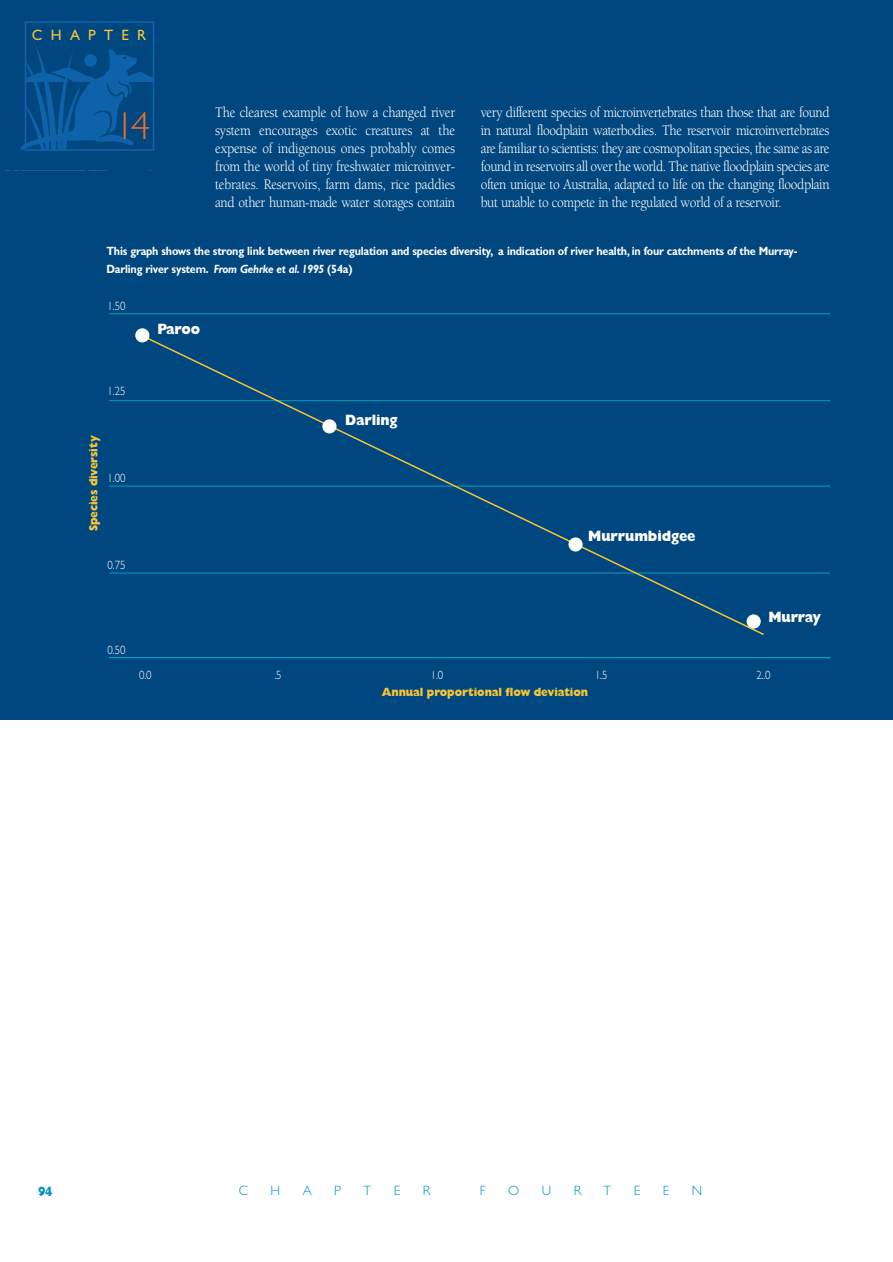
<style>
.page{position:relative;width:893px;height:1262px;background:#fff}
.page>*{position:absolute;margin:0;border:0;box-sizing:border-box;transform-origin:0 0}
.t1{font:300 39px "Gill Sans";color:#e96d2c}
.t2{font:15px/18px "Berkeley";letter-spacing:-.03em;color:#fff;text-align:justify;scale:.9 1}
.t3{font:800 15px "Gill Sans";letter-spacing:-.01em;color:#fff;scale:.9 1}
.t4{font:15px "Gill Sans";letter-spacing:.55em;color:#f5c536}
.t5{font:300 13.5px "Gill Sans";color:#0094bc}
.t6{font:800 13.5px "Gill Sans";color:#0094bc;scale:.8 1}
.t7{font:700 12px/18px "Gill Sans";letter-spacing:-.015em;color:#fff;scale:.9 1}
.t8{font:800 12px "Gill Sans";letter-spacing:-.01em;color:#f5c536;scale:.9 1}
.t9{font:300 12px "Gill Sans";letter-spacing:-.01em;color:#fff;scale:.9 1}
.s1{font-style:italic}
</style>
<div class="page">
<div style="left:0;top:0;width:892px;height:719px;background:#00477f"></div>
<hr style="left:109px;top:573px;width:721px;height:1px;background:#009fbe">
<hr style="left:109px;top:486px;width:721px;height:1px;background:#009fbe">
<hr style="left:109px;top:400px;width:721px;height:1px;background:#009fbe">
<hr style="left:109px;top:313px;width:721px;height:1px;background:#009fbe">
<hr style="left:109px;top:657px;width:721px;height:1px;background:#009fbe">
<svg style="left:137px;top:333px;width:628px;height:302px"></svg>
<div style="left:135px;top:328px;width:14px;height:14px;background:#fff;border-radius:50%"></div>
<div style="left:322px;top:419px;width:14px;height:14px;background:#fff;border-radius:50%"></div>
<div style="left:568px;top:537px;width:14px;height:14px;background:#fff;border-radius:50%"></div>
<div style="left:746px;top:614px;width:14px;height:14px;background:#fff;border-radius:50%"></div>
<div style="left:25px;top:21px;width:129px;height:130px;border:2px solid #0d62a9"></div>
<svg style="left:20px;top:27px;width:134px;height:124px"></svg>
<p class="t4" style="left:32px;top:29px;width:116px">CHAPTER</p>
<h1 class="t1" style="left:115px;top:112px;width:37px">14</h1>
<p class="t2" style="left:215px;top:105px;width:268px">The clearest example of how a changed river system encourages exotic creatures at the expense of indigenous ones probably comes from the world of tiny freshwater microinver&shy;tebrates. Reservoirs, farm dams, rice paddies and other human-made water storages contain</p>
<p class="t2" style="left:480px;top:105px;width:389px">very different species of microinvertebrates than those that are found in natural floodplain waterbodies. The reservoir microinvertebrates are familiar to scientists: they are cosmopolitan species, the same as are found in reservoirs all over the world. The native floodplain species are often unique to Australia, adapted to life on the changing floodplain but unable to compete in the regulated world of a reservoir.</p>
<p class="t7" style="left:106px;top:244px;width:769px">This graph shows the strong link between river regulation and species diversity, a indication of river health, in four catchments of the Murray-<br>Darling river system. <span class="s1">From Gehrke et al. 1995</span> (54a)</p>
<p class="t9" style="left:108px;top:302px;width:21px">1.50</p>
<p class="t3" style="left:157px;top:324px;width:49px">Paroo</p>
<p class="t9" style="left:108px;top:387px;width:21px">1.25</p>
<p class="t8" style="left:89px;top:531px;width:108px;rotate:-90deg">Species diversity</p>
<p class="t9" style="left:108px;top:473px;width:21px">1.00</p>
<p class="t9" style="left:108px;top:560px;width:21px">0.75</p>
<p class="t3" style="left:345px;top:415px;width:60px">Darling</p>
<p class="t3" style="left:588px;top:530px;width:121px">Murrumbidgee</p>
<p class="t9" style="left:108px;top:646px;width:21px">0.50</p>
<p class="t3" style="left:768px;top:611px;width:60px">Murray</p>
<p class="t9" style="left:139px;top:671px;width:15px">0.0</p>
<p class="t9" style="left:274px;top:671px;width:10px">.5</p>
<p class="t9" style="left:430px;top:671px;width:15px">1.0</p>
<p class="t9" style="left:595px;top:671px;width:15px">1.5</p>
<p class="t9" style="left:756px;top:671px;width:17px">2..0</p>
<p class="t8" style="left:382px;top:688px;width:231px">Annual proportional flow deviation</p>
<p class="t6" style="left:38px;top:1186px;width:19px">94</p>
<p class="t5" style="left:239px;top:1186px;width:11px">C</p>
<p class="t5" style="left:270px;top:1186px;width:11px">H</p>
<p class="t5" style="left:303px;top:1186px;width:11px">A</p>
<p class="t5" style="left:334px;top:1186px;width:8px">P</p>
<p class="t5" style="left:363px;top:1186px;width:9px">T</p>
<p class="t5" style="left:394px;top:1186px;width:8px">E</p>
<p class="t5" style="left:423px;top:1186px;width:9px">R</p>
<p class="t5" style="left:479px;top:1186px;width:7px">F</p>
<p class="t5" style="left:508px;top:1186px;width:13px">O</p>
<p class="t5" style="left:541px;top:1186px;width:11px">U</p>
<p class="t5" style="left:573px;top:1186px;width:9px">R</p>
<p class="t5" style="left:603px;top:1186px;width:9px">T</p>
<p class="t5" style="left:633px;top:1186px;width:8px">E</p>
<p class="t5" style="left:662px;top:1186px;width:8px">E</p>
<p class="t5" style="left:692px;top:1186px;width:12px">N</p>
</div>
